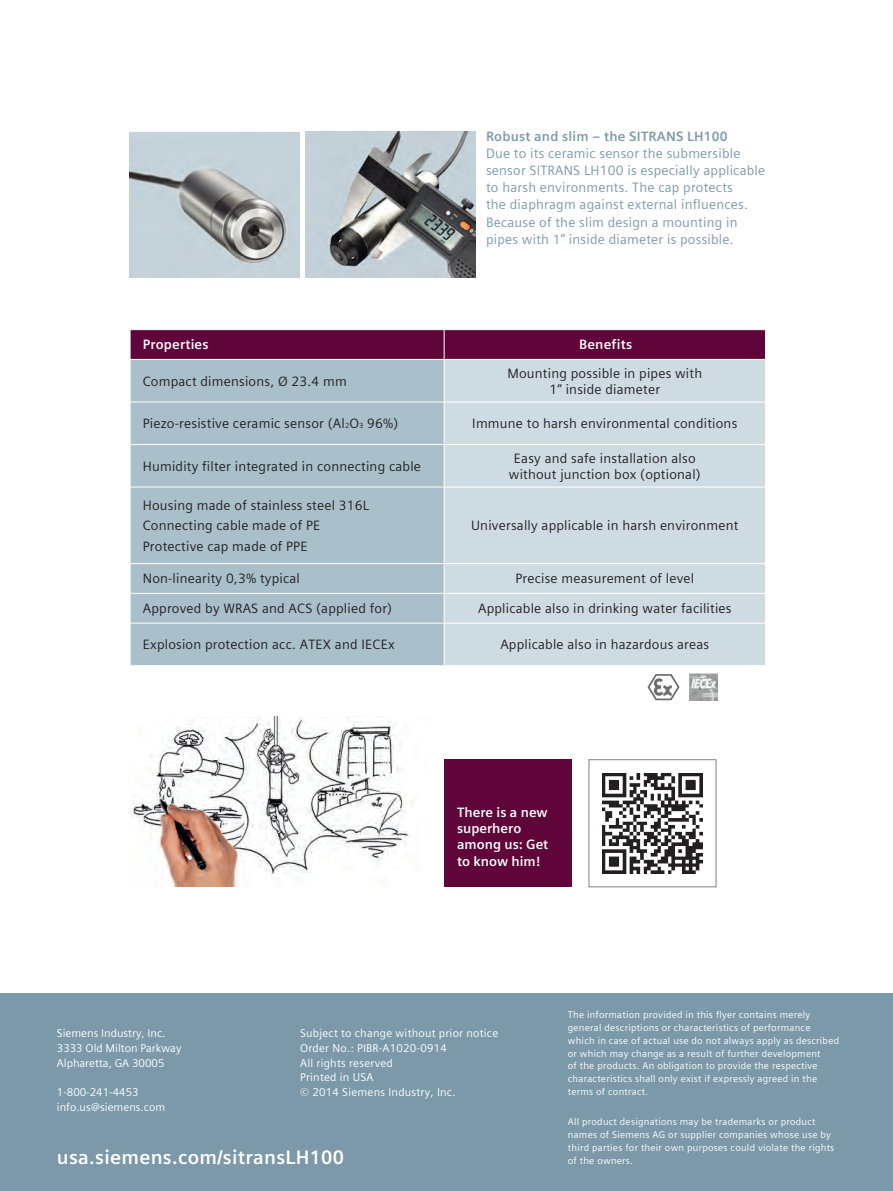
<style>
.page{position:relative;width:893px;height:1191px;background:#fff}
.page>*{position:absolute;margin:0;border:0;box-sizing:border-box;transform-origin:0 0}
.t1{font:700 19.5px "Siemens Sans Global";letter-spacing:.015em;color:#fff}
.t2{font:13.5px/16.2px "Siemens Sans Global";letter-spacing:.015em;color:#231f20;text-align:center}
.t3{font:13.5px/17px "Siemens Sans Global";letter-spacing:.015em;color:#7b99a9}
.t4{font:700 13.5px/16.2px "Siemens Sans Global";color:#fff}
.t5{font:700 13.5px "Siemens Sans Global";letter-spacing:.015em;color:#7b99a9}
.t6{font:11.25px/14.9px "Siemens Sans Global";letter-spacing:.02em;color:#fff}
.t7{font:11.25px/14.9px "Siemens Sans Global";color:#fff}
.t8{font:9.75px/12.8px "Siemens Sans Global";letter-spacing:.025em;color:#fff}
.s1{font-size:7.35px}
</style>
<div class="page">
<img style="left:690px;top:673px;width:28px;height:28px">
<svg style="left:647px;top:674px;width:33px;height:27px"></svg>
<div style="left:131px;top:360px;width:313px;height:305px;background:#a9bfca"></div>
<div style="left:445px;top:360px;width:320px;height:305px;background:#cfdbe3"></div>
<div style="left:445px;top:402px;width:320px;height:221px;background:#cfdbe3"></div>
<hr style="left:444px;top:401px;width:322px;height:1px;background:#fff">
<hr style="left:444px;top:444px;width:322px;height:1px;background:#fff">
<hr style="left:444px;top:486px;width:322px;height:1px;background:#fff">
<hr style="left:444px;top:563px;width:322px;height:1px;background:#fff">
<svg style="left:130px;top:564px;width:1px;height:59px"></svg>
<hr style="left:444px;top:593px;width:322px;height:1px;background:#fff">
<svg style="left:444px;top:564px;width:1px;height:59px"></svg>
<hr style="left:444px;top:623px;width:322px;height:1px;background:#fff">
<svg style="left:130px;top:330px;width:635px;height:29px;background:#61073c"></svg>
<hr style="left:130px;top:444px;width:314px;height:1px;background:#fff">
<hr style="left:130px;top:486px;width:314px;height:1px;background:#fff">
<hr style="left:130px;top:563px;width:314px;height:1px;background:#fff">
<hr style="left:130px;top:593px;width:314px;height:1px;background:#fff">
<hr style="left:130px;top:623px;width:314px;height:1px;background:#fff">
<hr style="left:130px;top:401px;width:314px;height:1px;background:#fff">
<img style="left:129px;top:132px;width:170px;height:146px">
<img style="left:305px;top:132px;width:170px;height:146px">
<img style="left:603px;top:773px;width:99px;height:100px">
<div style="left:444px;top:759px;width:128px;height:128px;background:#60053a"></div>
<div style="left:589px;top:759px;width:127px;height:128px;border:1px solid #808285"></div>
<img style="left:131px;top:716px;width:279px;height:170px">
<div style="left:0;top:993px;width:893px;height:198px;background:#7b99a9"></div>
<p class="t5" style="left:486px;top:126px;width:243px">Robust and slim – the SITRANS LH100</p>
<p class="t3" style="left:486px;top:145px;width:281px">Due to its ceramic sensor the submersible sensor SITRANS LH100 is especially applicable to harsh environments. The cap protects<br>the diaphragm against external influences.<br>Because of the slim design a mounting in pipes with 1” inside diameter is possible.</p>
<p class="t4" style="left:143px;top:337px;width:67px">Properties</p>
<p class="t4" style="left:579px;top:337px;width:54px">Benefits</p>
<p class="t2" style="left:143px;top:373px;width:205px">Compact dimensions, Ø 23.4 mm</p>
<p class="t2" style="left:507px;top:365px;width:196px">Mounting possible in pipes with<br>1“ inside diameter</p>
<p class="t2" style="left:143px;top:415px;width:257px">Piezo-resistive ceramic sensor (Al<span class="s1">2</span>O<span class="s1">3</span> 96%)</p>
<p class="t2" style="left:472px;top:415px;width:267px">Immune to harsh environmental conditions</p>
<p class="t2" style="left:143px;top:458px;width:280px">Humidity filter integrated in connecting cable</p>
<p class="t2" style="left:509px;top:450px;width:193px">Easy and safe installation also without junction box (optional)</p>
<p class="t2" style="left:143px;top:495px;width:228px;line-height:20.4px;text-align:left">Housing made of stainless steel 316L<br>Connecting cable made of PE<br>Protective cap made of PPE</p>
<p class="t2" style="left:471px;top:517px;width:269px">Universally applicable in harsh environment</p>
<p class="t2" style="left:143px;top:571px;width:159px">Non-linearity 0,3% typical</p>
<p class="t2" style="left:515px;top:571px;width:180px">Precise measurement of level</p>
<p class="t2" style="left:143px;top:600px;width:251px">Approved by WRAS and ACS (applied for)</p>
<p class="t2" style="left:478px;top:600px;width:255px">Applicable also in drinking water facilities</p>
<p class="t2" style="left:143px;top:636px;width:253px">Explosion protection acc. ATEX and IECEx</p>
<p class="t2" style="left:500px;top:636px;width:210px">Applicable also in hazardous areas</p>
<p class="t4" style="left:457px;top:804px;width:93px">There is a new superhero among us: Get to know him!</p>
<p class="t7" style="left:57px;top:1025px;width:126px">Siemens Industry, Inc.<br>3333 Old Milton Parkway<br>Alpharetta, GA 30005</p>
<p class="t7" style="left:57px;top:1085px;width:110px">1-800-241-4453 info.us@siemens.com</p>
<p class="t6" style="left:300px;top:1025px;width:200px">Subject to change without prior notice<br>Order No.: PIBR-A1020-0914<br>All rights reserved<br>Printed in USA<br>© 2014 Siemens Industry, Inc.</p>
<h1 class="t1" style="left:57px;top:1142px;width:289px">usa.siemens.com/sitransLH100</h1>
<p class="t8" style="left:568px;top:1008px;width:273px">The information provided in this flyer contains merely general descriptions or characteristics of performance which in case of actual use do not always apply as described or which may change as a result of further development<br>of the products. An obligation to provide the respective characteristics shall only exist if expressly agreed in the terms of contract.</p>
<p class="t8" style="left:568px;top:1115px;width:268px">All product designations may be trademarks or product names of Siemens AG or supplier companies whose use by third parties for their own purposes could violate the rights of the owners.</p>
</div>
